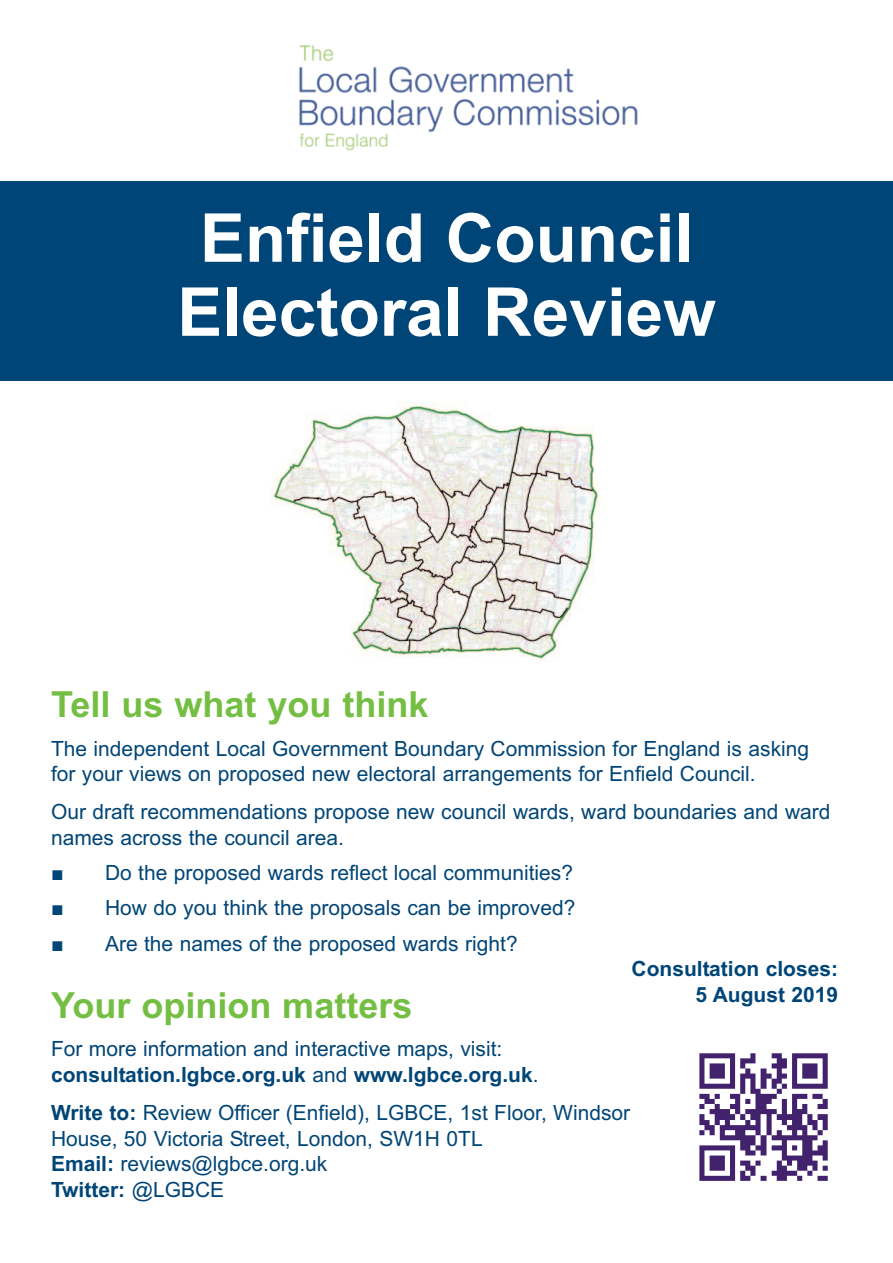
<style>
.page{position:relative;width:893px;height:1263px;background:#fff}
.page>*{position:absolute;margin:0;border:0;box-sizing:border-box;transform-origin:0 0}
.t1{font:700 67.5px/73.9px "Arial";color:#fff;text-align:center}
.t2{font:700 36px "Arial";color:#74bf43}
.t3{font:21px/25.5px "Arial";color:#004577}
.t4{font:700 21px/25.5px "Arial";color:#004577;text-align:right}
.s1{font-weight:700}
</style>
<div class="page">
<div style="left:0;top:181px;width:893px;height:200px;background:#004577"></div>
<img style="left:299px;top:45px;width:339px;height:106px">
<img style="left:699px;top:1053px;width:129px;height:128px">
<img style="left:271px;top:403px;width:329px;height:257px">
<h1 class="t1" style="left:177px;top:201px;width:540px">Enfield Council<br>Electoral Review</h1>
<h2 class="t2" style="left:51px;top:684px;width:379px">Tell us what you think</h2>
<p class="t3" style="left:51px;top:735px;width:760px">The independent Local Government Boundary Commission for England is asking for your views on proposed new electoral arrangements for Enfield Council.</p>
<p class="t3" style="left:51px;top:799px;width:781px">Our draft recommendations propose new council wards, ward boundaries and ward names across the council area.</p>
<p class="t3" style="left:51px;top:860px;width:524px">■ Do the proposed wards reflect local communities?</p>
<p class="t3" style="left:51px;top:895px;width:526px">■ How do you think the proposals can be improved?</p>
<p class="t3" style="left:51px;top:930px;width:468px">■ Are the names of the proposed wards right?</p>
<h2 class="t2" style="left:51px;top:984px;width:363px">Your opinion matters</h2>
<p class="t3" style="left:51px;top:1036px;width:489px">For more information and interactive maps, visit: <span class="s1">consultation.lgbce.org.uk</span> and <span class="s1">www.lgbce.org.uk</span>.</p>
<p class="t3" style="left:51px;top:1100px;width:581px"><span class="s1">Write to:</span> Review Officer (Enfield), LGBCE, 1st Floor, Windsor House, 50 Victoria Street, London, SW1H 0TL<br><span class="s1">Email:</span> reviews@lgbce.org.uk<br><span class="s1">Twitter:</span> @LGBCE</p>
<p class="t4" style="left:632px;top:956px;width:208px">Consultation closes:<br>5 August 2019</p>
</div>
